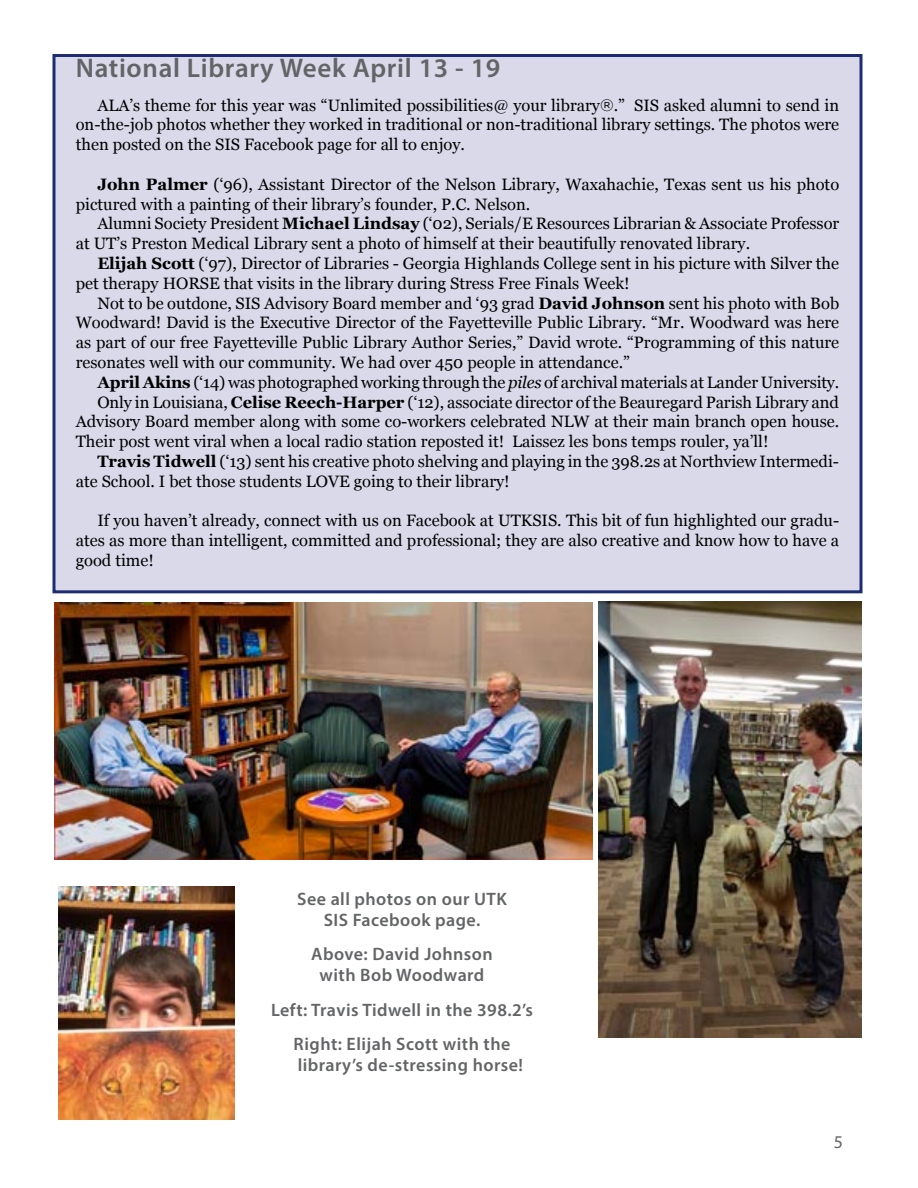
<style>
.page{position:relative;width:918px;height:1188px;background:#fff}
.page>*{position:absolute;margin:0;border:0;box-sizing:border-box;transform-origin:0 0}
.t1{font:600 27px "Myriad Pro";letter-spacing:.025em;color:#636466}
.t2{font:600 18px/21px "Myriad Pro";letter-spacing:.025em;color:#636466;text-align:center}
.t3{font:18px "Myriad Pro";color:#636466}
.t4{font:16.5px/19.8px "Georgia";color:#000;text-align:justify}
.s1{font-family:"Gotham"}
.s2{font-weight:700}
.s3{font-style:italic}
</style>
<div class="page">
<div style="left:54px;top:56px;width:807px;height:536px;background:#d9d9e9"></div>
<div style="left:52px;top:54px;width:810px;height:539px;border:3px solid #1d2d74"></div>
<img style="left:54px;top:603px;width:538px;height:257px">
<img style="left:598px;top:601px;width:264px;height:436px">
<img style="left:59px;top:886px;width:175px;height:234px">
<h1 class="t1" style="left:76px;top:51px;width:426px">National Library Week April 13 - 19</h1>
<p class="t4" style="left:76px;top:95px;width:765px;text-indent:22px">ALA’s theme for this year was “Unlimited possibilities@ your library<span class="s1">®</span>.” SIS asked alumni to send in on-the-job photos whether they worked in traditional or non-traditional library settings. The photos were then posted on the SIS Facebook page for all to enjoy.</p>
<p class="t4" style="left:76px;top:175px;width:765px;text-indent:22px"><span class="s2">John Palmer</span> (‘96), Assistant Director of the Nelson Library, Waxahachie, Texas sent us his photo pictured with a painting of their library’s founder, P.C. Nelson.</p>
<p class="t4" style="left:76px;top:214px;width:765px;text-indent:22px">Alumni Society President <span class="s2">Michael Lindsay</span> (‘02), Serials/E Resources Librarian &amp; Associate Professor at UT’s Preston Medical Library sent a photo of himself at their beautifully renovated library.</p>
<p class="t4" style="left:76px;top:254px;width:765px;text-indent:22px"><span class="s2">Elijah Scott</span> (‘97), Director of Libraries - Georgia Highlands College sent in his picture with Silver the pet therapy HORSE that visits in the library during Stress Free Finals Week!</p>
<p class="t4" style="left:76px;top:293px;width:765px;text-indent:22px">Not to be outdone, SIS Advisory Board member and ‘93 grad <span class="s2">David Johnson</span> sent his photo with Bob Woodward! David is the Executive Director of the Fayetteville Public Library. “Mr. Woodward was here as part of our free Fayetteville Public Library Author Series,” David wrote. “Programming of this nature resonates well with our community. We had over 450 people in attendance.”</p>
<p class="t4" style="left:97px;top:373px;width:743px"><span class="s2">April Akins</span> (‘14) was photographed working through the <span class="s3">piles</span> of archival materials at Lander University.</p>
<p class="t4" style="left:97px;top:392px;width:743px">Only in Louisiana, <span class="s2">Celise Reech-Harper</span> (‘12), associate director of the Beauregard Parish Library and</p>
<p class="t4" style="left:76px;top:412px;width:765px">Advisory Board member along with some co-workers celebrated NLW at their main branch open house.</p>
<p class="t4" style="left:76px;top:432px;width:694px">Their post went viral when a local radio station reposted it! Laissez les bons temps rouler, ya’ll!</p>
<p class="t4" style="left:97px;top:452px;width:743px"><span class="s2">Travis Tidwell</span> (‘13) sent his creative photo shelving and playing in the 398.2s at Northview Intermedi-</p>
<p class="t4" style="left:76px;top:472px;width:435px">ate School. I bet those students LOVE going to their library!</p>
<p class="t4" style="left:76px;top:511px;width:765px;text-indent:22px">If you haven’t already, connect with us on Facebook at UTKSIS. This bit of fun highlighted our gradu&shy;ates as more than intelligent, committed and professional; they are also creative and know how to have a good time!</p>
<p class="t2" style="left:297px;top:888px;width:211px">See all photos on our UTK<br>SIS Facebook page.</p>
<p class="t2" style="left:311px;top:943px;width:183px">Above: David Johnson with Bob Woodward</p>
<p class="t2" style="left:271px;top:992px;width:263px;line-height:34.5px">Left: Travis Tidwell in the 398.2’s<br>Right: Elijah Scott with the</p>
<p class="t2" style="left:298px;top:1054px;width:227px">library’s de-stressing horse!</p>
<p class="t3" style="left:834px;top:1130px;width:11px">5</p>
</div>
